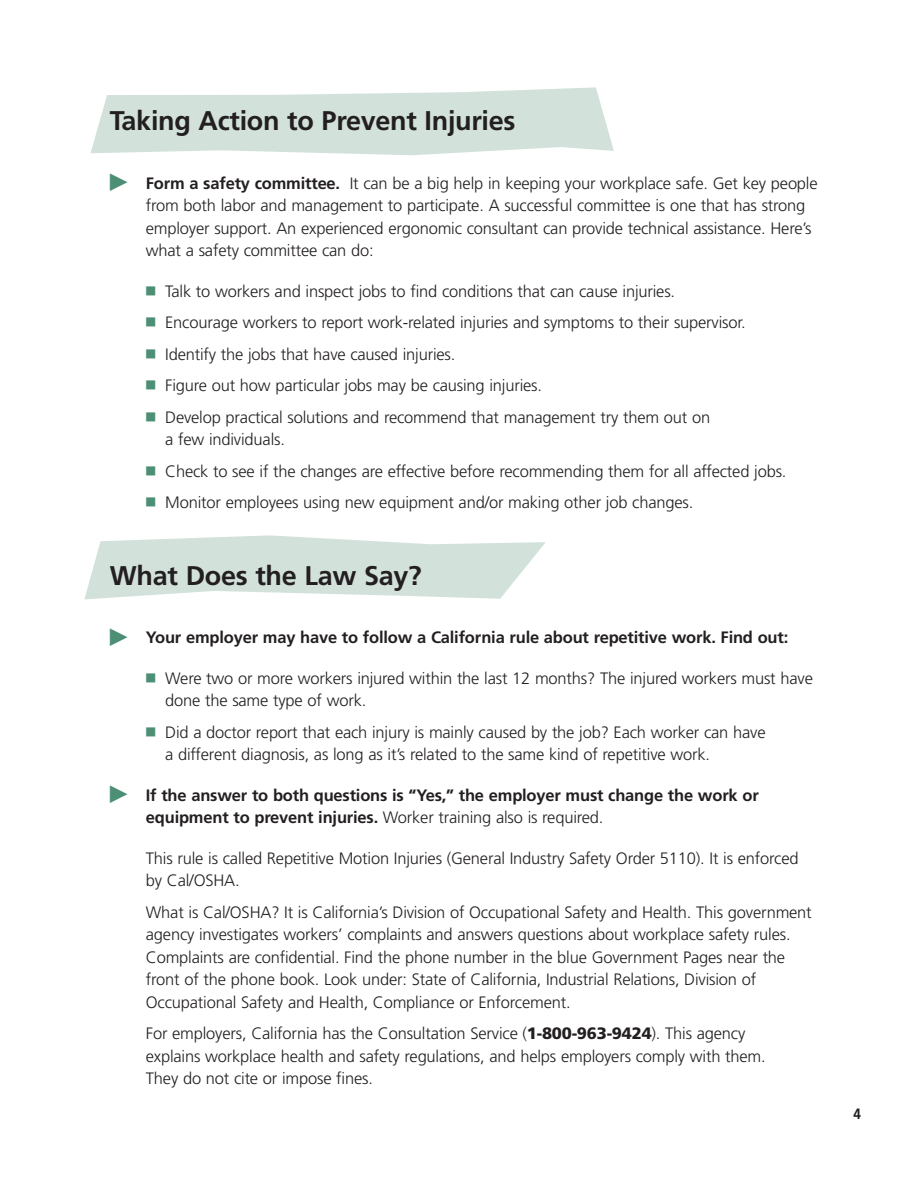
<style>
.page{position:relative;width:918px;height:1188px;background:#fff}
.page>*{position:absolute;margin:0;border:0;box-sizing:border-box;transform-origin:0 0}
.t1{font:700 27px "Frutiger";letter-spacing:-.01em;color:#231f20}
.t2{font:300 16.5px/22.5px "Frutiger";letter-spacing:-.01em;color:#231f20}
.t3{font:700 16.5px/22.5px "Frutiger";letter-spacing:-.01em;color:#231f20}
.t4{font:700 15px "Frutiger";color:#231f20;scale:.9 1}
.s1{font-family:"Universal Newswith Comm Pi";font-weight:400;font-size:18px;color:#4c8f75}
.s2{font-weight:700}
.s3{font-weight:300}
.s4{font-weight:900}
</style>
<div class="page">
<svg style="left:91px;top:87px;width:523px;height:68px"></svg>
<svg style="left:84px;top:535px;width:462px;height:64px"></svg>
<p class="t1" style="left:110px;top:110px;width:407px">Taking Action to Prevent Injuries</p>
<p class="t2" style="left:146px;top:173px;width:673px;text-indent:-36px"><span class="s1">©</span> <span class="s2">Form a safety committee.</span> It can be a big help in keeping your workplace safe. Get key people from both labor and management to participate. A successful committee is one that has strong employer support. An experienced ergonomic consultant can provide technical assistance. Here’s what a safety committee can do:</p>
<p class="t2" style="left:146px;top:277px;width:601px;line-height:31.5px"><span class="s1">n</span> Talk to workers and inspect jobs to find conditions that can cause injuries.<br><span class="s1">n</span> Encourage workers to report work-related injuries and symptoms to their supervisor. <span class="s1">n</span> Identify the jobs that have caused injuries.<br><span class="s1">n</span> Figure out how particular jobs may be causing injuries.<br><span class="s1">n</span> Develop practical solutions and recommend that management try them out on</p>
<p class="t2" style="left:146px;top:425px;width:642px;line-height:31.5px;text-indent:19px">a few individuals.<br><span class="s1">n</span> Check to see if the changes are effective before recommending them for all affected jobs. <span class="s1">n</span> Monitor employees using new equipment and/or making other job changes.</p>
<p class="t1" style="left:110px;top:565px;width:313px">What Does the Law Say?</p>
<p class="t3" style="left:110px;top:628px;width:680px"><span class="s1">©</span> Your employer may have to follow a California rule about repetitive work. Find out:</p>
<p class="t2" style="left:165px;top:668px;width:649px;text-indent:-19px"><span class="s1">n</span> Were two or more workers injured within the last 12 months? The injured workers must have done the same type of work.</p>
<p class="t2" style="left:165px;top:722px;width:602px;text-indent:-19px"><span class="s1">n</span> Did a doctor report that each injury is mainly caused by the job? Each worker can have a different diagnosis, as long as it’s related to the same kind of repetitive work.</p>
<p class="t3" style="left:146px;top:785px;width:614px;text-indent:-36px"><span class="s1">©</span> If the answer to both questions is “Yes,” the employer must change the work or equipment to prevent injuries. <span class="s3">Worker training also is required.</span></p>
<p class="t2" style="left:146px;top:848px;width:654px">This rule is called Repetitive Motion Injuries (General Industry Safety Order 5110). It is enforced by Cal/OSHA.</p>
<p class="t2" style="left:146px;top:902px;width:667px">What is Cal/OSHA? It is California’s Division of Occupational Safety and Health. This government agency investigates workers’ complaints and answers questions about workplace safety rules.<br>Complaints are confidential. Find the phone number in the blue Government Pages near the front of the phone book. Look under: State of California, Industrial Relations, Division of Occupational Safety and Health, Compliance or Enforcement.</p>
<p class="t2" style="left:146px;top:1024px;width:621px">For employers, California has the Consultation Service (<span class="s4">1-800-963-9424</span>). This agency explains workplace health and safety regulations, and helps employers comply with them.<br>They do not cite or impose fines.</p>
<p class="t4" style="left:853px;top:1107px;width:10px">4</p>
</div>
